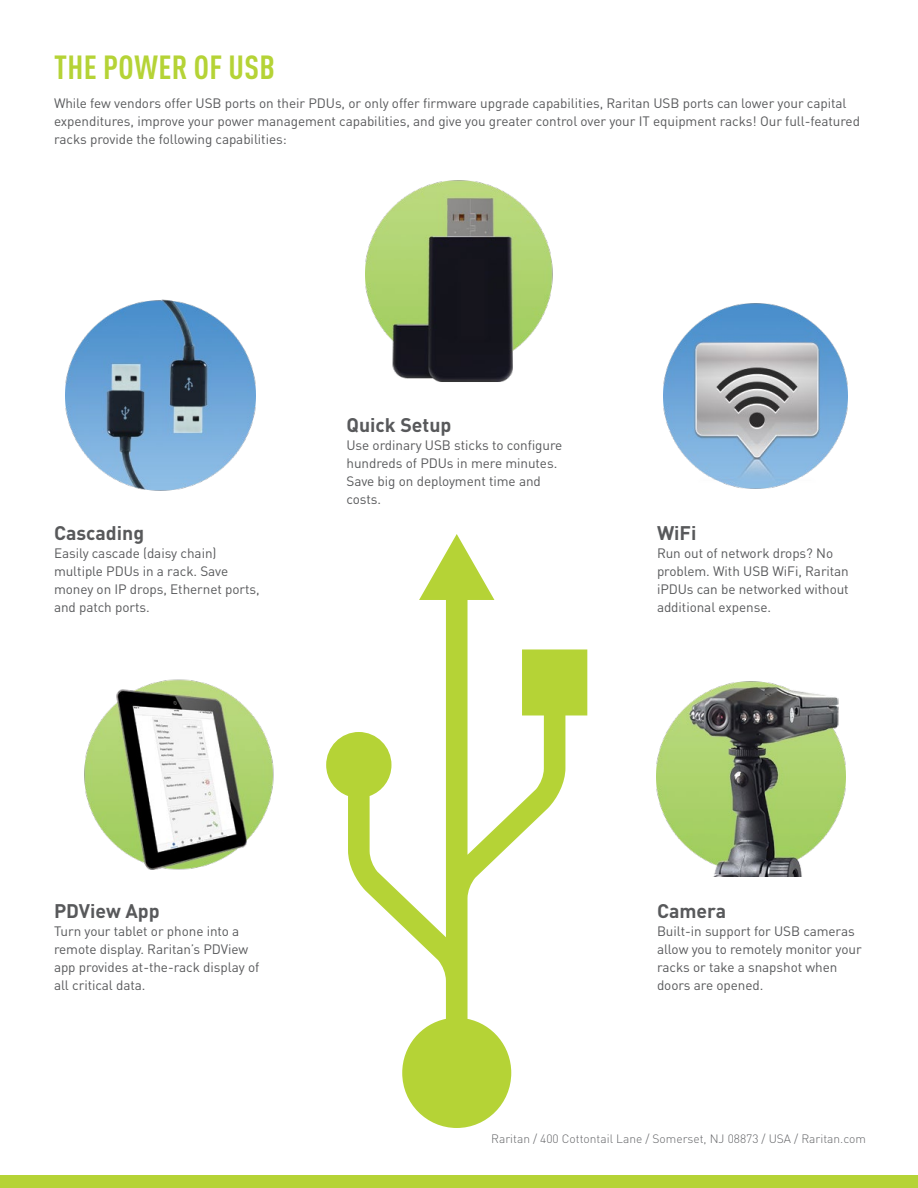
<style>
.page{position:relative;width:918px;height:1188px;background:#fff}
.page>*{position:absolute;margin:0;border:0;box-sizing:border-box;transform-origin:0 0}
.t1{font:700 condensed 33px "DIN Pro";letter-spacing:.01em;color:#b5d336}
.t2{font:700 19.5px "DIN Pro";color:#58595b}
.t3{font:13.5px/18px "DIN Pro";letter-spacing:-.005em;color:#58595b}
.t4{font:300 12px "DIN Pro";color:#636467}
</style>
<div class="page">
<svg style="left:326px;top:534px;width:261px;height:594px"></svg>
<img style="left:366px;top:180px;width:187px;height:202px">
<img style="left:66px;top:299px;width:189px;height:192px">
<img style="left:663px;top:303px;width:185px;height:186px">
<img style="left:84px;top:679px;width:190px;height:191px">
<img style="left:656px;top:681px;width:190px;height:196px">
<div style="left:0;top:1175px;width:918px;height:13px;background:#b5d336"></div>
<h1 class="t1" style="left:54px;top:47px;width:222px">THE POWER OF USB</h1>
<p class="t3" style="left:54px;top:94px;width:808px">While few vendors offer USB ports on their PDUs, or only offer firmware upgrade capabilities, Raritan USB ports can lower your capital expenditures, improve your power management capabilities, and give you greater control over your IT equipment racks! Our full-featured racks provide the following capabilities:</p>
<h2 class="t2" style="left:54px;top:520px;width:92px">Cascading</h2>
<p class="t3" style="left:54px;top:544px;width:207px">Easily cascade (daisy chain) multiple PDUs in a rack. Save money on IP drops, Ethernet ports, and patch ports.</p>
<h2 class="t2" style="left:346px;top:412px;width:107px">Quick Setup</h2>
<p class="t3" style="left:346px;top:436px;width:217px">Use ordinary USB sticks to configure hundreds of PDUs in mere minutes.<br>Save big on deployment time and costs.</p>
<h2 class="t2" style="left:657px;top:520px;width:41px">WiFi</h2>
<p class="t3" style="left:657px;top:544px;width:193px">Run out of network drops? No problem. With USB WiFi, Raritan iPDUs can be networked without additional expense.</p>
<h2 class="t2" style="left:54px;top:898px;width:107px">PDView App</h2>
<p class="t3" style="left:54px;top:922px;width:207px">Turn your tablet or phone into a remote display. Raritan’s PDView app provides at-the-rack display of all critical data.</p>
<h2 class="t2" style="left:657px;top:898px;width:71px">Camera</h2>
<p class="t3" style="left:657px;top:922px;width:206px">Built-in support for USB cameras allow you to remotely monitor your racks or take a snapshot when doors are opened.</p>
<p class="t4" style="left:491px;top:1131px;width:376px">Raritan / 400 Cottontail Lane / Somerset, NJ 08873 / USA / Raritan.com</p>
</div>
